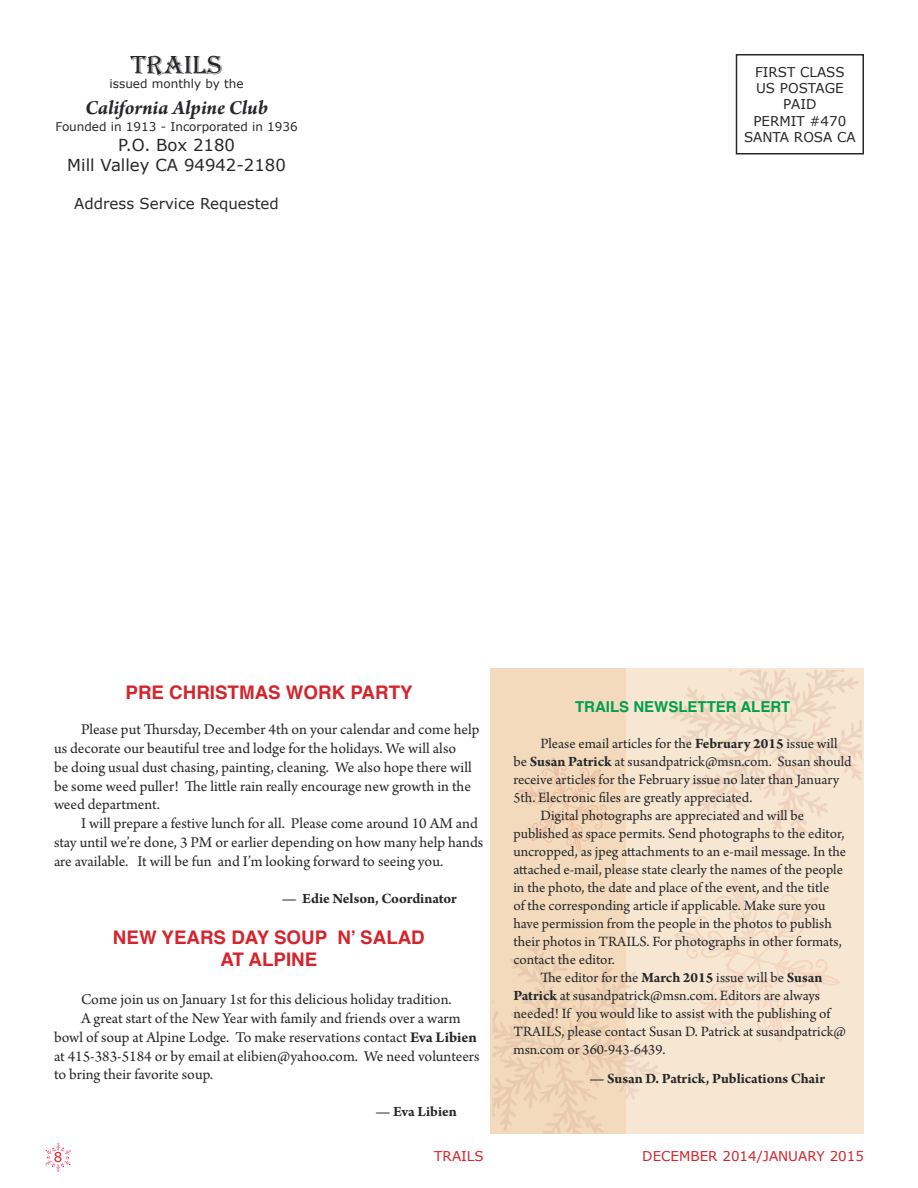
<style>
.page{position:relative;width:918px;height:1188px;background:#fff}
.page>*{position:absolute;margin:0;border:0;box-sizing:border-box;transform-origin:0 0}
.t1{font:27px "Algerian";color:#27282b}
.t2{font:italic 700 21px "Arno Pro";letter-spacing:-.005em;color:#27282b}
.t3{font:700 18.75px/22.5px "Helvetica";color:#d4252d;text-align:center}
.t4{font:16.5px/19.8px "Verdana";color:#27282b;text-align:center}
.t5{font:15.75px/18.9px "Arno Pro";color:#27282b}
.t6{font:15px "Arno Pro";color:#27282b}
.t7{font:700 15px "Arno Pro";letter-spacing:-.005em;color:#27282b}
.t8{font:15px "Verdana";color:#27282b}
.t9{font:700 15px "Helvetica";color:#009f4b}
.t10{font:13.5px/16.2px "Verdana";color:#27282b;text-align:center}
.t11{font:13.5px "Verdana";color:#d4252d}
.t12{font:12px "Verdana";color:#27282b}
.s1{font-weight:700}
</style>
<div class="page">
<svg style="left:45px;top:1143px;width:26px;height:29px"></svg>
<div style="left:50px;top:1150px;width:16px;height:14px;background:#fff;border-radius:50%"></div>
<div style="left:490px;top:669px;width:136px;height:465px;background:#f3dabc"></div>
<div style="left:626px;top:669px;width:238px;height:465px;background:#f7e6d1"></div>
<svg style="left:682px;top:670px;width:180px;height:168px"></svg>
<svg style="left:695px;top:876px;width:55px;height:76px"></svg>
<svg style="left:493px;top:942px;width:167px;height:192px"></svg>
<svg style="left:530px;top:757px;width:32px;height:44px"></svg>
<div style="left:736px;top:54px;width:128px;height:100px;border:2px solid #27282b"></div>
<h1 class="t1" style="left:131px;top:50px;width:17px">TRAILS</h1>
<p class="t12" style="left:110px;top:76px;width:135px">issued monthly by the</p>
<h2 class="t2" style="left:85px;top:95px;width:184px">California Alpine Club</h2>
<p class="t12" style="left:55px;top:119px;width:244px">Founded in 1913 - Incorporated in 1936</p>
<p class="t4" style="left:67px;top:135px;width:220px">P.O. Box 2180<br>M ill Valley CA 94942-2180</p>
<p class="t8" style="left:74px;top:193px;width:206px">Address Service Requested</p>
<p class="t10" style="left:744px;top:64px;width:113px">FIRST CLASS<br>U S Postage<br>Paid<br>Permit #470 santa rosa ca</p>
<p class="t3" style="left:126px;top:681px;width:71px">PRE CHRISTMAS</p>
<p class="t3" style="left:286px;top:681px;width:16px">WOR</p>
<p class="t3" style="left:332px;top:681px;width:44px">K PARTY</p>
<p class="t5" style="left:54px;top:721px;width:427px;text-indent:27px">Please put Thursday, December 4th on your calendar and come help us decorate our beautiful tree and lodge for the holidays. We will also<br>be doing usual dust chasing, painting, cleaning. We also hope there will be some weed puller! The little rain really encourage new growth in the weed department.</p>
<p class="t5" style="left:54px;top:815px;width:431px;text-indent:27px">I will prepare a festive lunch for all. Please come around 10 AM and stay until we’re done, 3 PM or earlier depending on how many help hands are available. It will be fun and I’m looking forward to seeing you.</p>
<p class="t7" style="left:282px;top:890px;width:176px">— Edie Nelson, Coordinator</p>
<p class="t3" style="left:113px;top:926px;width:313px">NEW YEARS DAY SOUP N’ SALAD<br>AT ALPINE</p>
<p class="t5" style="left:81px;top:991px;width:372px">Come join us on January 1st for this delicious holiday tradition.</p>
<p class="t5" style="left:81px;top:1009px;width:381px">A great start of the New Year with family and friends over a warm</p>
<p class="t5" style="left:54px;top:1028px;width:425px">bowl of soup at Alpine Lodge. To make reservations contact <span class="s1">Eva Libien</span></p>
<p class="t5" style="left:54px;top:1047px;width:427px">at 415-383-5184 or by email at elibien@yahoo.com. We need volunteers</p>
<p class="t5" style="left:54px;top:1066px;width:160px">to bring their favorite soup.</p>
<p class="t7" style="left:375px;top:1103px;width:83px">— Eva Libien</p>
<p class="t9" style="left:575px;top:695px;width:30px">TRAILS</p>
<p class="t9" style="left:633px;top:695px;width:22px">NEWSLETTE</p>
<p class="t9" style="left:726px;top:695px;width:62px">R ALERT</p>
<p class="t6" style="left:540px;top:735px;width:299px">Please email articles for the <span class="s1">February 2015</span> issue will</p>
<p class="t6" style="left:513px;top:753px;width:340px">be <span class="s1">Susan Patrick</span> at susandpatrick@msn.com. Susan should</p>
<p class="t6" style="left:513px;top:771px;width:327px">receive articles for the February issue no later than January</p>
<p class="t6" style="left:513px;top:789px;width:241px">5th. Electronic files are greatly appreciated.</p>
<p class="t6" style="left:540px;top:807px;width:265px">Digital photographs are appreciated and will be</p>
<p class="t6" style="left:513px;top:825px;width:333px">published as space permits. Send photographs to the editor,</p>
<p class="t6" style="left:513px;top:843px;width:334px">uncropped, as jpeg attachments to an e-mail message. In the</p>
<p class="t6" style="left:513px;top:861px;width:331px">attached e-mail, please state clearly the names of the people</p>
<p class="t6" style="left:513px;top:879px;width:317px">in the photo, the date and place of the event, and the title</p>
<p class="t6" style="left:513px;top:897px;width:314px">of the corresponding article if applicable. Make sure you</p>
<p class="t6" style="left:513px;top:915px;width:320px">have permission from the people in the photos to publish</p>
<p class="t6" style="left:513px;top:933px;width:330px">their photos in TRAILS. For photographs in other formats,</p>
<p class="t6" style="left:513px;top:951px;width:103px">contact the editor.</p>
<p class="t6" style="left:540px;top:969px;width:283px">The editor for the <span class="s1">March 2015</span> issue will be <span class="s1">Susan</span></p>
<p class="t6" style="left:513px;top:987px;width:308px"><span class="s1">Patrick</span> at susandpatrick@msn.com. Editors are always</p>
<p class="t6" style="left:513px;top:1005px;width:318px">needed! If you would like to assist with the publishing of</p>
<p class="t6" style="left:513px;top:1023px;width:334px">TRAILS, please contact Susan D. Patrick at susandpatrick@</p>
<p class="t6" style="left:513px;top:1041px;width:154px">msn.com or 360-943-6439.</p>
<p class="t7" style="left:590px;top:1070px;width:237px">— Susan D. Patrick, Publications Chair</p>
<p class="t11" style="left:54px;top:1147px;width:10px">8</p>
<p class="t11" style="left:434px;top:1147px;width:51px">TRAILS</p>
<p class="t11" style="left:642px;top:1147px;width:223px">december 2014/january 2015</p>
</div>
